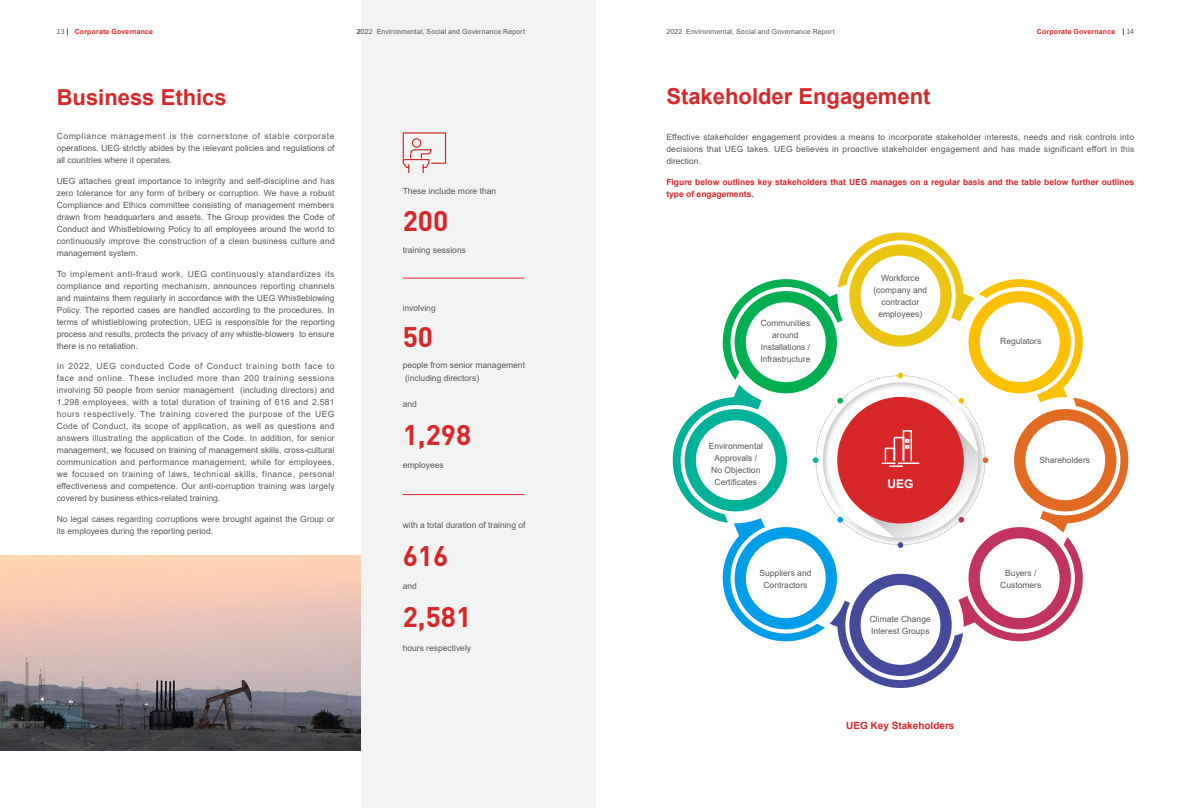
<style>
.page{position:relative;width:1191px;height:808px;background:#fff}
.page>*{position:absolute;margin:0;border:0;box-sizing:border-box;transform-origin:0 0}
.t1{font:700 28px "DIN";color:#d72729}
.t2{font:700 22px "Arial";color:#d72729}
.t3{font:700 12px "Arial";color:#fff}
.t4{font:700 10px "Arial";color:#d72729}
.t5{font:8.5px/12px "Arial";color:#595757;text-align:justify}
.t6{font:700 8.5px/12px "Arial";color:#d72729}
.t7{font:7px "Arial";letter-spacing:.015em;color:#595757}
.t8{font:700 7px "Arial";letter-spacing:.025em;color:#d72729}
.t9{font:7px "Source Han Sans CN";color:#595757}
</style>
<div class="page">
<img style="left:0;top:556px;width:361px;height:194px">
<div style="left:361px;top:0;width:234px;height:808px;background:#f2f3f3"></div>
<svg style="left:672px;top:232px;width:456px;height:456px"></svg>
<hr style="left:403px;top:278px;width:121px;height:1px;background:#d72729">
<hr style="left:403px;top:494px;width:121px;height:1px;background:#d72729">
<svg style="left:402px;top:132px;width:45px;height:42px"></svg>
<p class="t9" style="left:57px;top:28px;width:10px">13</p>
<p class="t8" style="left:75px;top:27px;width:80px">Corporate Governance</p>
<p class="t7" style="left:666px;top:27px;width:170px">2022 Environmental, Social and Governance Report</p>
<p class="t8" style="left:1037px;top:27px;width:80px">Corporate Governance</p>
<p class="t9" style="left:1126px;top:28px;width:9px">14</p>
<p class="t7" style="left:357px;top:27px;width:170px">2022 Environmental, Social and Governance Report</p>
<h2 class="t2" style="left:57px;top:81px;width:171px">Business Ethics</h2>
<p class="t5" style="left:57px;top:130px;width:279px">Compliance management is the cornerstone of stable corporate operations. UEG strictly abides by the relevant policies and regulations of all countries where it operates.</p>
<p class="t5" style="left:57px;top:175px;width:279px">UEG attaches great importance to integrity and self-discipline and has zero tolerance for any form of bribery or corruption. We have a robust Compliance and Ethics committee consisting of management members drawn from headquarters and assets. The Group provides the Code of Conduct and Whistleblowing Policy to all employees around the world to continuously improve the construction of a clean business culture and management system.</p>
<p class="t5" style="left:57px;top:267px;width:279px">To implement anti-fraud work, UEG continuously standardizes its compliance and reporting mechanism, announces reporting channels and maintains them regularly in accordance with the UEG Whistleblowing Policy. The reported cases are handled according to the procedures. In terms of whistleblowing protection, UEG is responsible for the reporting process and results, protects the privacy of any whistle-blowers to ensure there is no retaliation.</p>
<p class="t5" style="left:57px;top:360px;width:279px">In 2022, UEG conducted Code of Conduct training both face to face and online. These included more than 200 training sessions involving 50 people from senior management (including directors) and 1,298 employees, with a total duration of training of 616 and 2,581 hours respectively. The training covered the purpose of the UEG Code of Conduct, its scope of application, as well as questions and answers illustrating the application of the Code. In addition, for senior management, we focused on training of management skills, cross-cultural communication and performance management; while for employees, we focused on training of laws, technical skills, finance, personal effectiveness and competence. Our anti-corruption training was largely covered by business ethics-related training.</p>
<p class="t5" style="left:57px;top:512px;width:279px">No legal cases regarding corruptions were brought against the Group or its employees during the reporting period.</p>
<p class="t5" style="left:403px;top:185px;width:95px">These include more than</p>
<h1 class="t1" style="left:403px;top:203px;width:47px">200</h1>
<p class="t5" style="left:403px;top:243px;width:65px">training sessions</p>
<p class="t5" style="left:403px;top:302px;width:35px">involving</p>
<h1 class="t1" style="left:403px;top:319px;width:32px">50</h1>
<p class="t5" style="left:403px;top:359px;width:124px">people from senior management</p>
<p class="t5" style="left:405px;top:372px;width:76px">(including directors)</p>
<p class="t5" style="left:403px;top:397px;width:16px">and</p>
<h1 class="t1" style="left:403px;top:417px;width:70px">1,298</h1>
<p class="t5" style="left:403px;top:459px;width:43px">employees</p>
<p class="t5" style="left:403px;top:519px;width:124px">with a total duration of training of</p>
<h1 class="t1" style="left:403px;top:537px;width:47px">616</h1>
<p class="t5" style="left:403px;top:580px;width:16px">and</p>
<h1 class="t1" style="left:403px;top:598px;width:70px">2,581</h1>
<p class="t5" style="left:403px;top:642px;width:70px">hours respectively</p>
<h2 class="t2" style="left:666px;top:81px;width:266px">Stakeholder Engagement</h2>
<p class="t5" style="left:666px;top:131px;width:469px">Effective stakeholder engagement provides a means to incorporate stakeholder interests, needs and risk controls into decisions that UEG takes. UEG believes in proactive stakeholder engagement and has made significant effort in this direction.</p>
<p class="t6" style="left:666px;top:176px;width:469px">Figure below outlines key stakeholders that UEG manages on a regular basis and the table below further outlines type of engagements.</p>
<p class="t5" style="left:760px;top:317px;width:52px;text-align:center">Communities around<br>Installations /<br>Infrastructure</p>
<p class="t5" style="left:708px;top:440px;width:56px;text-align:center">Environmental<br>Approvals /<br>No Objection<br>Certificates</p>
<p class="t5" style="left:759px;top:567px;width:53px;text-align:center">Suppliers and<br>Contractors</p>
<p class="t5" style="left:873px;top:272px;width:55px;text-align:center">Workforce (company and contractor employees)</p>
<h3 class="t3" style="left:887px;top:475px;width:28px">UEG</h3>
<p class="t5" style="left:870px;top:613px;width:62px">Climate Change<br>Interest Groups</p>
<p class="t4" style="left:846px;top:718px;width:110px">UEG Key Stakeholders</p>
<p class="t5" style="left:1000px;top:335px;width:43px">Regulators</p>
<p class="t5" style="left:1039px;top:454px;width:52px">Shareholders</p>
<p class="t5" style="left:1000px;top:567px;width:43px;text-align:center">Buyers /<br>Customers</p>
</div>
